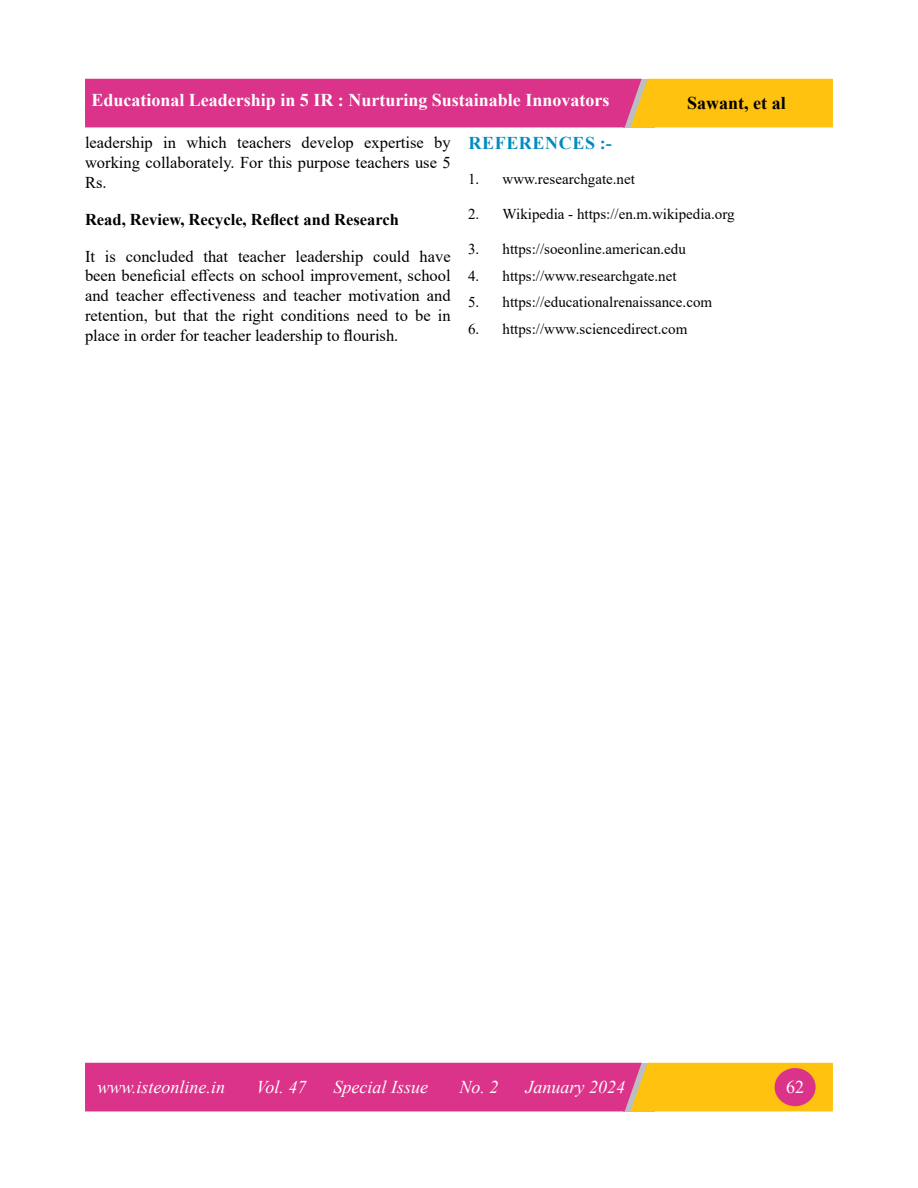
<style>
.page{position:relative;width:918px;height:1188px;background:#fff}
.page>*{position:absolute;margin:0;border:0;box-sizing:border-box;transform-origin:0 0}
.t1{font:700 18px "Times New Roman";color:#fff}
.t2{font:italic 18px "Times New Roman";color:#fff}
.t3{font:700 18px "Times New Roman";letter-spacing:.035em;color:#008bbf}
.t4{font:700 18px "Times New Roman";color:#000}
.t5{font:18px "Times New Roman";color:#fff}
.t6{font:16.5px/19.8px "Times New Roman";color:#000;text-align:justify}
.t7{font:700 16.5px "Times New Roman";color:#000}
.t8{font:15px "Times New Roman";color:#000}
</style>
<div class="page">
<svg style="left:85px;top:1063px;width:748px;height:48px;background:#e3556c"></svg>
<div style="left:775px;top:1068px;width:41px;height:38px;background:#db3389;border-radius:50%"></div>
<svg style="left:85px;top:79px;width:748px;height:48px;background:#e45869"></svg>
<p class="t1" style="left:91px;top:87px;width:520px">Educational Leadership in 5 IR : Nurturing Sustainable Innovators</p>
<p class="t4" style="left:687px;top:90px;width:100px">Sawant, et al</p>
<p class="t6" style="left:85px;top:132px;width:367px">leadership in which teachers develop expertise by working collaborately. For this purpose teachers use 5<br>Rs.</p>
<p class="t7" style="left:85px;top:207px;width:316px">Read, Review, Recycle, Reflect and Research</p>
<p class="t6" style="left:85px;top:246px;width:367px">It is concluded that teacher leadership could have been beneficial effects on school improvement, school and teacher effectiveness and teacher motivation and retention, but that the right conditions need to be in place in order for teacher leadership to flourish.</p>
<p class="t3" style="left:468px;top:130px;width:145px">REFERENCES :-</p>
<p class="t8" style="left:468px;top:169px;width:168px">1. www.researchgate.net</p>
<p class="t8" style="left:468px;top:204px;width:268px">2. Wikipedia - https://en.m.wikipedia.org</p>
<p class="t8" style="left:468px;top:239px;width:219px">3. https://soeonline.american.edu</p>
<p class="t8" style="left:468px;top:265px;width:210px">4. https://www.researchgate.net</p>
<p class="t8" style="left:468px;top:292px;width:246px">5. https://educationalrenaissance.com</p>
<p class="t8" style="left:468px;top:318px;width:221px">6. https://www.sciencedirect.com</p>
<p class="t2" style="left:97px;top:1074px;width:129px">www.isteonline.in</p>
<p class="t2" style="left:257px;top:1074px;width:52px">Vol. 47</p>
<p class="t2" style="left:334px;top:1074px;width:96px">Special Issue</p>
<p class="t2" style="left:460px;top:1074px;width:41px">No. 2</p>
<p class="t2" style="left:526px;top:1074px;width:101px">January 2024</p>
<p class="t5" style="left:786px;top:1074px;width:19px">62</p>
</div>
